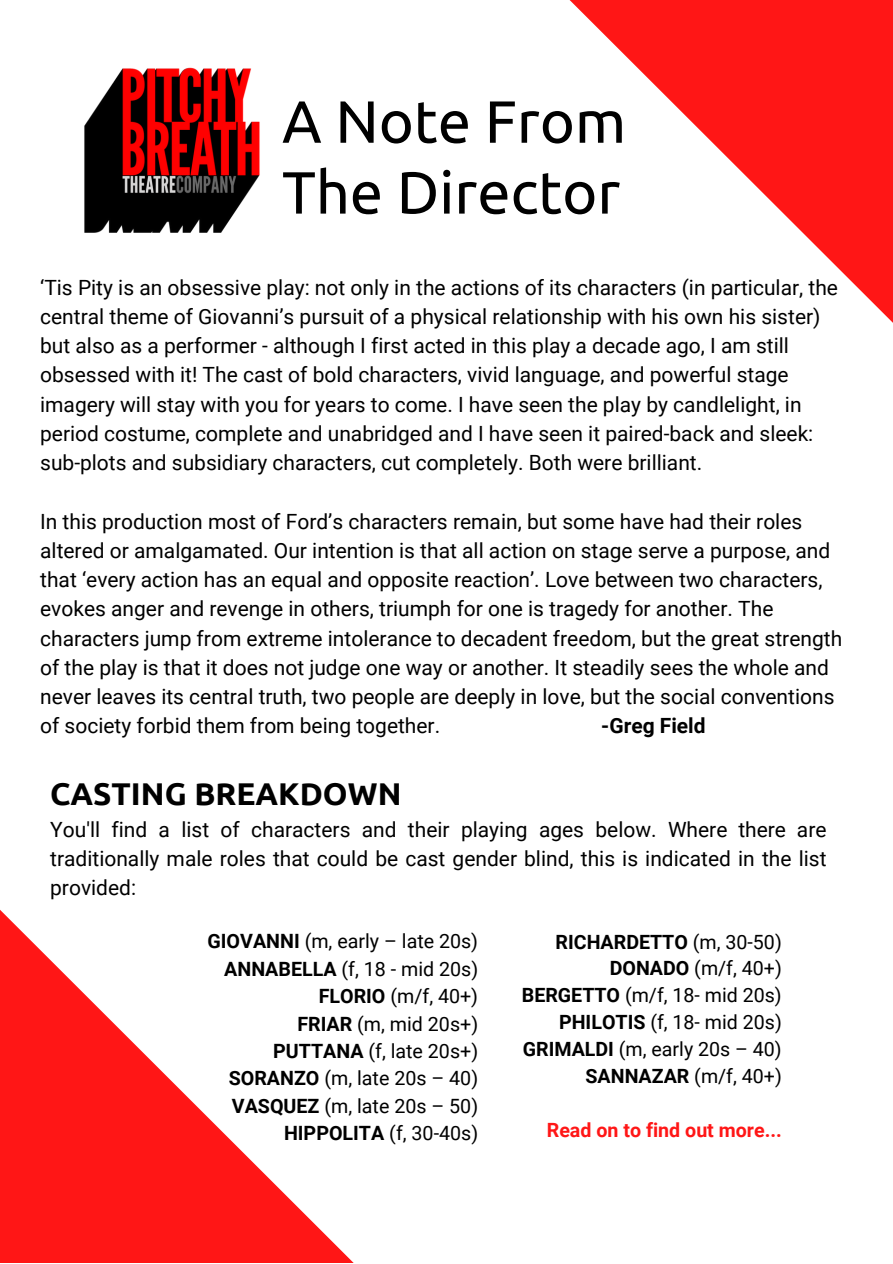
<style>
.page{position:relative;width:893px;height:1264px;background:#fff}
.page>*{position:absolute;margin:0;border:0;box-sizing:border-box;transform-origin:0 0}
.t1{font:59.55px/70.8px "Ubuntu";color:#000}
.t2{font:700 31.5px "Ubuntu";color:#000}
.t3{font:21px/29.2px "Roboto";color:#000}
.t4{font:700 21px "Roboto";color:#000}
.t5{font:19.65px/27.5px "Roboto";color:#000;text-align:right}
.t6{font:700 19.65px "Roboto";color:#ff1616}
.s1{font-weight:700}
</style>
<div class="page">
<svg style="left:569px;top:0;width:323px;height:322px"></svg>
<svg style="left:0;top:910px;width:353px;height:352px"></svg>
<img style="left:84px;top:67px;width:176px;height:166px">
<h1 class="t1" style="left:282px;top:85px;width:345px">A Note From<br>The Director</h1>
<p class="t3" style="left:40px;top:273px;width:799px">‘Tis Pity is an obsessive play: not only in the actions of its characters (in particular, the central theme of Giovanni’s pursuit of a physical relationship with his own his sister) but also as a performer - although I first acted in this play a decade ago, I am still obsessed with it! The cast of bold characters, vivid language, and powerful stage imagery will stay with you for years to come. I have seen the play by candlelight, in period costume, complete and unabridged and I have seen it paired-back and sleek: sub-plots and subsidiary characters, cut completely. Both were brilliant.</p>
<p class="t3" style="left:40px;top:507px;width:803px">In this production most of Ford’s characters remain, but some have had their roles altered or amalgamated. Our intention is that all action on stage serve a purpose, and that ‘every action has an equal and opposite reaction’. Love between two characters, evokes anger and revenge in others, triumph for one is tragedy for another. The characters jump from extreme intolerance to decadent freedom, but the great strength of the play is that it does not judge one way or another. It steadily sees the whole and never leaves its central truth, two people are deeply in love, but the social conventions of society forbid them from being together.</p>
<p class="t4" style="left:601px;top:714px;width:106px">-Greg Field</p>
<h2 class="t2" style="left:50px;top:775px;width:353px">CASTING BREAKDOWN</h2>
<p class="t3" style="left:50px;top:815px;width:777px;text-align:justify">You'll find a list of characters and their playing ages below. Where there are traditionally male roles that could be cast gender blind, this is indicated in the list provided:</p>
<p class="t5" style="left:522px;top:928px;width:261px;line-height:27px"><span class="s1">RICHARDETTO</span> (m, 30-50)<br><span class="s1">DONADO</span> (m/f, 40+)<br><span class="s1">BERGETTO</span> (m/f, 18- mid 20s)<br><span class="s1">PHILOTIS</span> (f, 18- mid 20s)<br><span class="s1">GRIMALDI</span> (m, early 20s – 40)<br><span class="s1">SANNAZAR</span> (m/f, 40+)</p>
<p class="t6" style="left:547px;top:1119px;width:236px">Read on to find out more...</p>
<p class="t5" style="left:207px;top:927px;width:272px"><span class="s1">GIOVANNI</span> (m, early – late 20s)<br><span class="s1">ANNABELLA</span> (f, 18 - mid 20s)<br><span class="s1">FLORIO</span> (m/f, 40+)<br><span class="s1">FRIAR</span> (m, mid 20s+)<br><span class="s1">PUTTANA</span> (f, late 20s+)<br><span class="s1">SORANZO</span> (m, late 20s – 40)<br><span class="s1">VASQUEZ</span> (m, late 20s – 50)<br><span class="s1">HIPPOLITA</span> (f, 30-40s)</p>
</div>
